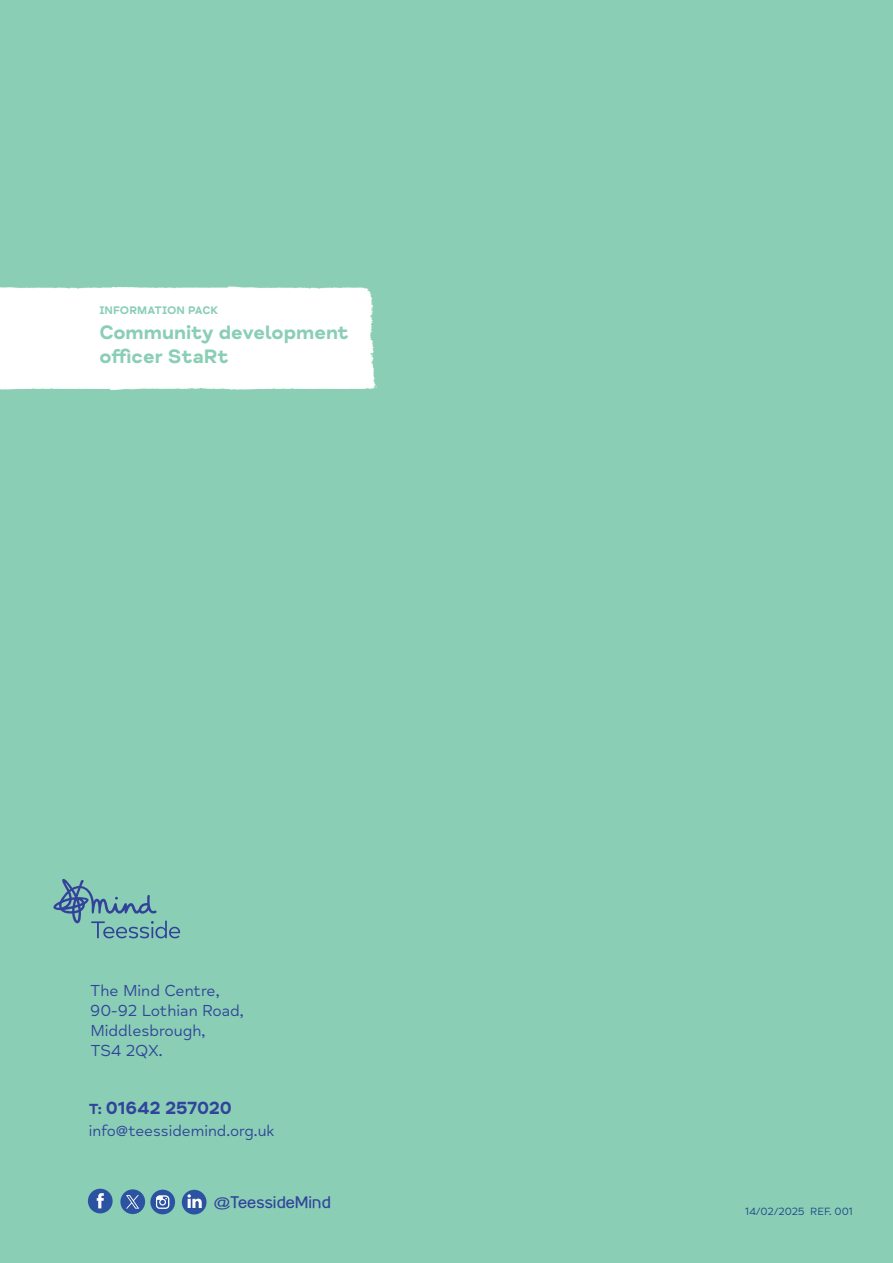
<style>
.page{position:relative;width:893px;height:1263px;background:#89ceb5}
.page>*{position:absolute;margin:0;border:0;box-sizing:border-box;transform-origin:0 0}
.t1{font:700 19.95px/23.4px "Mind Meridian";color:#89ceb5}
.t2{font:700 18px "Mind Meridian";color:#31439a}
.t3{font:600 16.5px "Street Corner";color:#31439a}
.t4{font:16.2px/20.1px "Mind Meridian";color:#31439a}
.t5{font:15.9px "Mind Meridian";color:#31439a}
.t6{font:700 11.25px "Mind Meridian";letter-spacing:.01em;color:#89ceb5}
.t7{font:10.65px "Mind Meridian";color:#1c4788}
.s1{font-size:15px}
</style>
<div class="page">
<div style="left:120px;top:1189px;width:25px;height:25px;background:#2c53a1;border-radius:50%"></div>
<div style="left:88px;top:1189px;width:25px;height:24px;background:#2c53a1;border-radius:50%"></div>
<div style="left:182px;top:1190px;width:25px;height:24px;background:#2c53a1;border-radius:50%"></div>
<svg style="left:187px;top:1194px;width:15px;height:14px"></svg>
<svg style="left:97px;top:1193px;width:7px;height:15px"></svg>
<svg style="left:150px;top:1190px;width:25px;height:24px"></svg>
<svg style="left:126px;top:1195px;width:13px;height:13px"></svg>
<svg style="left:53px;top:879px;width:127px;height:59px"></svg>
<div style="left:0;top:285px;width:378px;height:106px;background:#fff"></div>
<p class="t6" style="left:99px;top:306px;width:121px">InformatIon Pack</p>
<p class="t1" style="left:99px;top:323px;width:251px">community development officer Start</p>
<p class="t4" style="left:90px;top:982px;width:155px">The Mind Centre,<br>90-92 Lothian Road,<br>Middlesbrough,<br>TS4 2QX.</p>
<p class="t2" style="left:89px;top:1101px;width:145px"><span class="s1">t:</span> 01642 257020</p>
<p class="t5" style="left:89px;top:1125px;width:187px">info@teessidemind.org.uk</p>
<p class="t3" style="left:213px;top:1192px;width:119px">@TeessideMind</p>
<p class="t7" style="left:745px;top:1208px;width:109px">14/02/2025 REF. 001</p>
</div>
